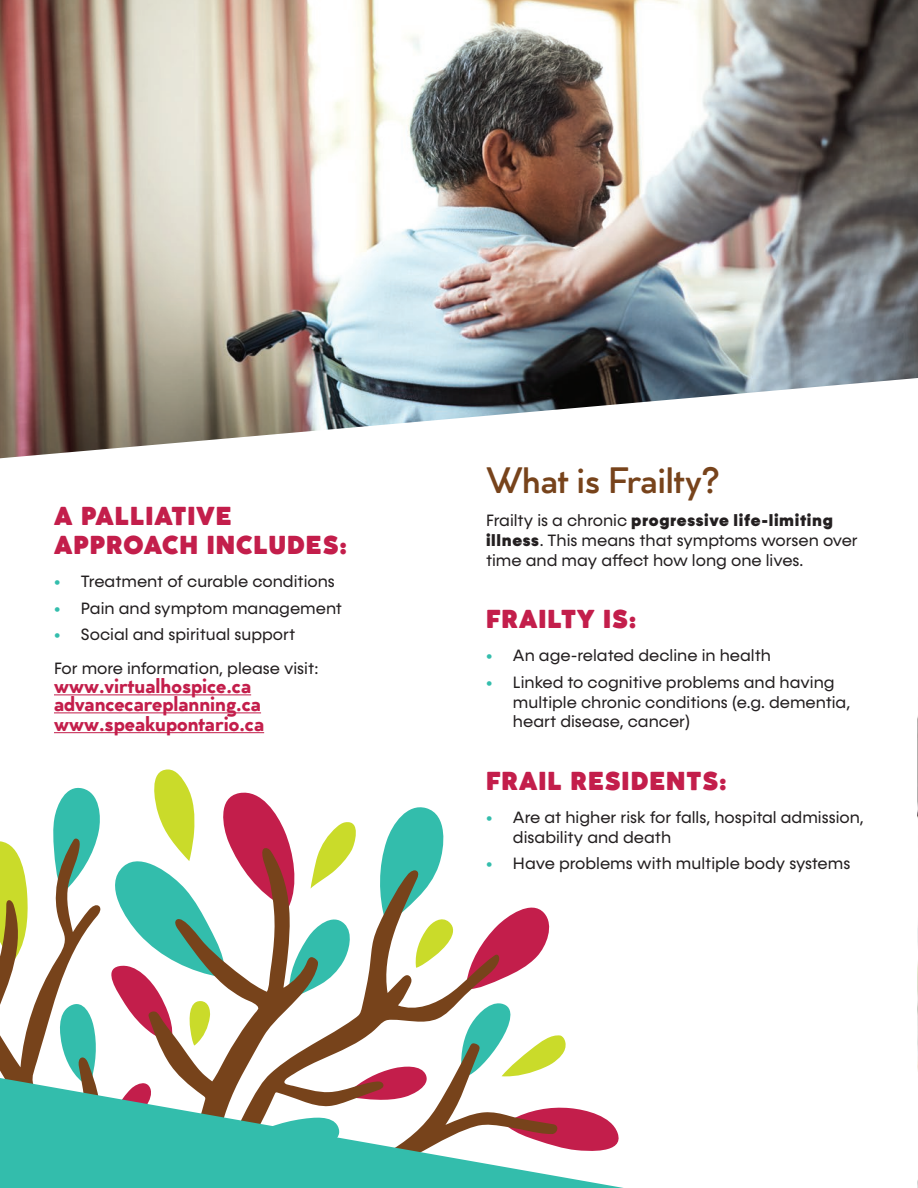
<style>
.page{position:relative;width:918px;height:1188px;background:#fff}
.page>*{position:absolute;margin:0;border:0;box-sizing:border-box;transform-origin:0 0}
.t1{font:500 36px "Cocogoose Classic";color:#77431b}
.t2{font:900 25.5px/28.5px "Cocogoose Classic";letter-spacing:.04em;color:#c31e4b}
.t3{font:700 21px/18.9px "Cocogoose Classic";color:#c31e4b}
.t4{font:16.5px/19.8px "Konnect";color:#231f20}
.s1{font-weight:900;color:#33bdac}
.s2{font-weight:900}
</style>
<div class="page">
<svg style="left:53px;top:769px;width:513px;height:289px"></svg>
<svg style="left:0;top:838px;width:559px;height:240px"></svg>
<img style="left:917px;top:594px;width:1px;height:594px">
<img style="left:0;top:0;width:918px;height:458px">
<svg style="left:0;top:1078px;width:624px;height:110px;fill:#33bdac"></svg>
<hr style="left:54px;top:694px;width:197px;height:1px;background:#c31e4b">
<hr style="left:54px;top:712px;width:207px;height:1px;background:#c31e4b">
<hr style="left:54px;top:732px;width:210px;height:1px;background:#c31e4b">
<h2 class="t2" style="left:54px;top:501px;width:295px">A PALLIATIVE<br>APPROACH INCLUDES:</h2>
<p class="t4" style="left:54px;top:572px;width:282px"><span class="s1">•</span> Treatment of curable conditions</p>
<p class="t4" style="left:54px;top:598px;width:290px"><span class="s1">•</span> Pain and symptom management</p>
<p class="t4" style="left:54px;top:618px;width:266px;line-height:33.3px"><span class="s1">•</span> Social and spiritual support<br>For more information, please visit:</p>
<p class="t3" style="left:54px;top:675px;width:212px">www.virtualhospice.ca advancecareplanning.ca www.speakupontario.ca</p>
<h1 class="t1" style="left:486px;top:453px;width:235px">What is Frailty?</h1>
<p class="t4" style="left:486px;top:511px;width:373px">Frailty is a chronic <span class="s2">progressive life-limiting illness</span>. This means that symptoms worsen over time and may affect how long one lives.</p>
<h2 class="t2" style="left:486px;top:603px;width:152px">FRAILTY IS:</h2>
<p class="t4" style="left:486px;top:646px;width:287px"><span class="s1">•</span> An age-related decline in health</p>
<p class="t4" style="left:513px;top:672px;width:339px;text-indent:-27px"><span class="s1">•</span> Linked to cognitive problems and having multiple chronic conditions (e.g. dementia, heart disease, cancer)</p>
<h2 class="t2" style="left:486px;top:765px;width:242px">FRAIL RESIDENTS:</h2>
<p class="t4" style="left:513px;top:808px;width:352px;text-indent:-27px"><span class="s1">•</span> Are at higher risk for falls, hospital admission, disability and death</p>
<p class="t4" style="left:486px;top:854px;width:366px"><span class="s1">•</span> Have problems with multiple body systems</p>
</div>
